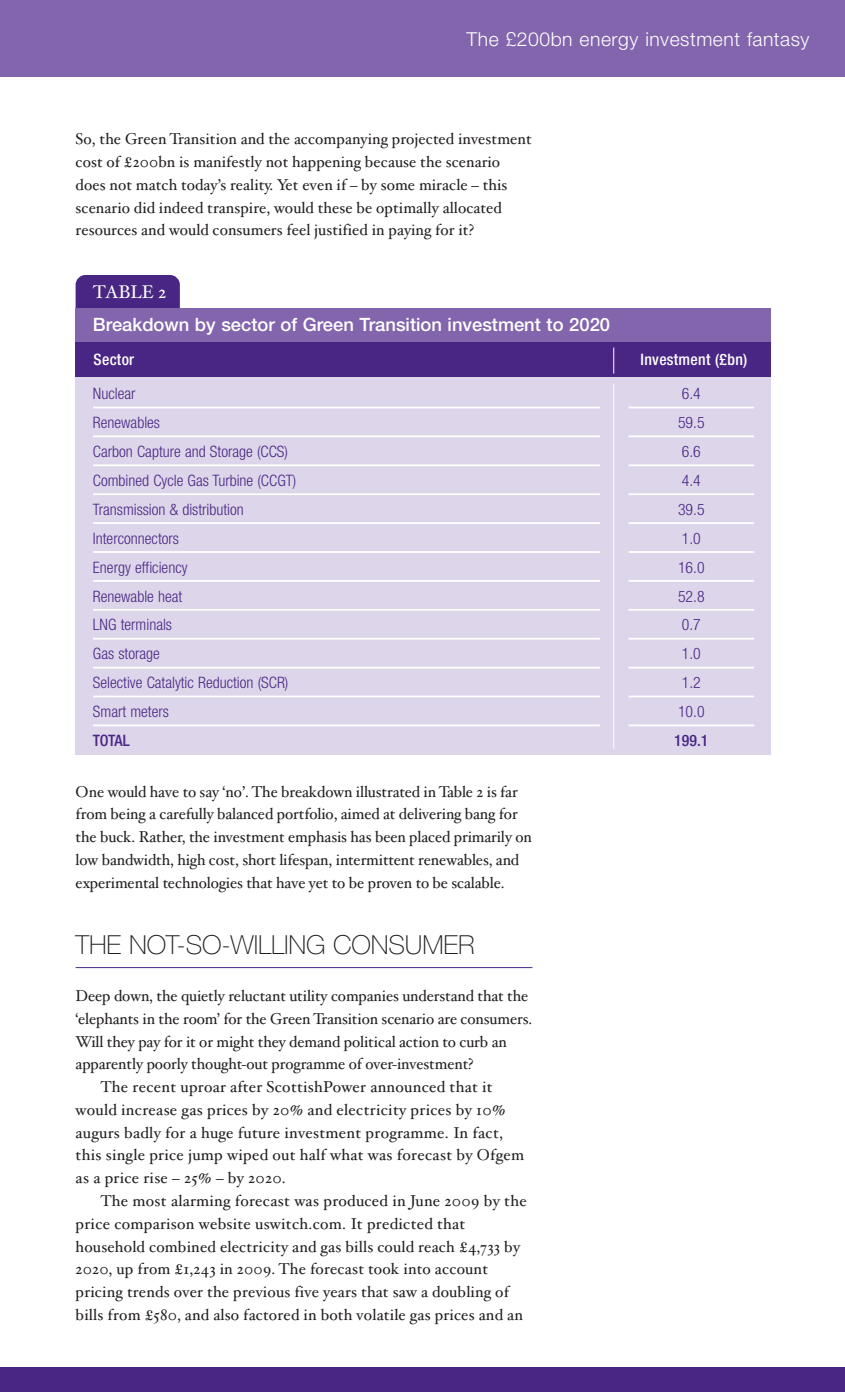
<style>
.page{position:relative;width:845px;height:1392px;background:#fff}
.page>*{position:absolute;margin:0;border:0;box-sizing:border-box;transform-origin:0 0}
.t1{font:100 26.25px "Helvetica Neue";letter-spacing:-.005em;color:#231f20}
.t2{font:300 19.25px "Helvetica Neue";letter-spacing:.03em;color:#fff}
.t3{font:500 18.38px "Helvetica Neue";color:#fff}
.t4{font:18.38px "Hoefler Txt";color:#fff}
.t5{font:15.75px/22.8px "Hoefler Txt";letter-spacing:.005em;color:#231f20}
.t6{font:300 condensed 15.75px/28.9px "Helvetica Neue";color:#492683}
.t7{font:500 condensed 15.75px "Helvetica Neue";letter-spacing:.02em;color:#fff}
.t8{font:500 condensed 15.75px "Helvetica Neue";letter-spacing:-.015em;color:#492683}
</style>
<div class="page">
<hr style="left:76px;top:967px;width:456px;height:1px;background:#492683">
<div style="left:1px;top:0;width:843px;height:77px;background:#8265ac"></div>
<div style="left:0;top:1367px;width:844px;height:24px;background:#492683"></div>
<hr style="left:0;top:0;width:1px;height:77px;background:#8265ac">
<div style="left:76px;top:275px;width:104px;height:56px;background:#492683;border-radius:10px"></div>
<div style="left:76px;top:344px;width:694px;height:411px;background:#ddd6eb"></div>
<div style="left:76px;top:308px;width:694px;height:34px;background:#8265ac"></div>
<div style="left:76px;top:342px;width:694px;height:35px;background:#492683"></div>
<svg style="left:613px;top:347px;width:1px;height:26px"></svg>
<hr style="left:613px;top:383px;width:1px;height:365px;background:#fff">
<hr style="left:93px;top:406px;width:506px;height:2px;background:#fff">
<hr style="left:93px;top:435px;width:506px;height:2px;background:#fff">
<hr style="left:93px;top:464px;width:506px;height:2px;background:#fff">
<hr style="left:93px;top:493px;width:506px;height:2px;background:#fff">
<hr style="left:93px;top:522px;width:506px;height:2px;background:#fff">
<hr style="left:93px;top:551px;width:506px;height:2px;background:#fff">
<hr style="left:93px;top:580px;width:506px;height:1px;background:#fff">
<hr style="left:93px;top:609px;width:506px;height:1px;background:#fff">
<hr style="left:93px;top:637px;width:506px;height:2px;background:#fff">
<hr style="left:93px;top:666px;width:506px;height:2px;background:#fff">
<hr style="left:93px;top:695px;width:506px;height:2px;background:#fff">
<hr style="left:93px;top:724px;width:506px;height:2px;background:#fff">
<hr style="left:628px;top:406px;width:125px;height:2px;background:#fff">
<hr style="left:628px;top:435px;width:125px;height:2px;background:#fff">
<hr style="left:628px;top:464px;width:125px;height:2px;background:#fff">
<hr style="left:628px;top:493px;width:125px;height:2px;background:#fff">
<hr style="left:628px;top:522px;width:125px;height:2px;background:#fff">
<hr style="left:628px;top:551px;width:125px;height:2px;background:#fff">
<hr style="left:628px;top:580px;width:125px;height:1px;background:#fff">
<hr style="left:628px;top:609px;width:125px;height:1px;background:#fff">
<hr style="left:628px;top:637px;width:125px;height:2px;background:#fff">
<hr style="left:628px;top:666px;width:125px;height:2px;background:#fff">
<hr style="left:628px;top:695px;width:125px;height:2px;background:#fff">
<hr style="left:628px;top:724px;width:125px;height:2px;background:#fff">
<p class="t2" style="left:466px;top:32px;width:344px">The £200bn energy investment fantasy</p>
<p class="t5" style="left:76px;top:129px;width:457px">So, the Green Transition and the accompanying projected investment cost of £200bn is manifestly not happening because the scenario does not match today’s reality. Yet even if – by some miracle – this scenario did indeed transpire, would these be optimally allocated resources and would consumers feel justified in paying for it?</p>
<p class="t4" style="left:93px;top:284px;width:75px">TABLE 2</p>
<p class="t3" style="left:93px;top:317px;width:518px">Breakdown by sector of Green Transition investment to 2020</p>
<p class="t7" style="left:94px;top:353px;width:42px">Sector</p>
<p class="t6" style="left:93px;top:380px;width:205px">Nuclear<br>Renewables<br>Carbon Capture and Storage (CCS)<br>Combined Cycle Gas Turbine (CCGT)<br>Transmission &amp; distribution<br>Interconnectors<br>Energy efficiency<br>Renewable heat<br>LNG terminals<br>Gas storage<br>Selective Catalytic Reduction (SCR)<br>Smart meters</p>
<p class="t8" style="left:93px;top:734px;width:38px">TOTAL</p>
<p class="t5" style="left:76px;top:781px;width:457px">One would have to say ‘no’. The breakdown illustrated in Table 2 is far from being a carefully balanced portfolio, aimed at delivering bang for the buck. Rather, the investment emphasis has been placed primarily on low bandwidth, high cost, short lifespan, intermittent renewables, and experimental technologies that have yet to be proven to be scalable.</p>
<h1 class="t1" style="left:76px;top:934px;width:400px">THE NOT-SO-WILLING CONSUMER</h1>
<p class="t5" style="left:76px;top:986px;width:454px">Deep down, the quietly reluctant utility companies understand that the</p>
<p class="t5" style="left:76px;top:1008px;width:458px">‘elephants in the room’ for the Green Transition scenario are consumers.</p>
<p class="t5" style="left:76px;top:1031px;width:432px">Will they pay for it or might they demand political action to curb an</p>
<p class="t5" style="left:76px;top:1054px;width:399px">apparently poorly thought-out programme of over-investment?</p>
<p class="t5" style="left:100px;top:1077px;width:393px">The recent uproar after ScottishPower announced that it</p>
<p class="t5" style="left:76px;top:1099px;width:431px">would increase gas prices by 20% and electricity prices by 10%</p>
<p class="t5" style="left:76px;top:1122px;width:428px">augurs badly for a huge future investment programme. In fact,</p>
<p class="t5" style="left:76px;top:1145px;width:450px">this single price jump wiped out half what was forecast by Ofgem</p>
<p class="t5" style="left:76px;top:1168px;width:211px">as a price rise – 25% – by 2020.</p>
<p class="t5" style="left:100px;top:1190px;width:427px">The most alarming forecast was produced in June 2009 by the</p>
<p class="t5" style="left:76px;top:1213px;width:391px">price comparison website uswitch.com. It predicted that</p>
<p class="t5" style="left:76px;top:1236px;width:446px">household combined electricity and gas bills could reach £4,733 by</p>
<p class="t5" style="left:76px;top:1259px;width:414px">2020, up from £1,243 in 2009. The forecast took into account</p>
<p class="t5" style="left:76px;top:1281px;width:435px">pricing trends over the previous five years that saw a doubling of</p>
<p class="t5" style="left:76px;top:1304px;width:448px">bills from £580, and also factored in both volatile gas prices and an</p>
<p class="t7" style="left:640px;top:353px;width:108px">Investment (£bn)</p>
<p class="t6" style="left:677px;top:380px;width:28px">6.4<br>59.5<br>6.6<br>4.4<br>39.5<br>1.0<br>16.0<br>52.8<br>0.7<br>1.0<br>1.2<br>10.0</p>
<p class="t8" style="left:674px;top:734px;width:36px">199.1</p>
</div>
